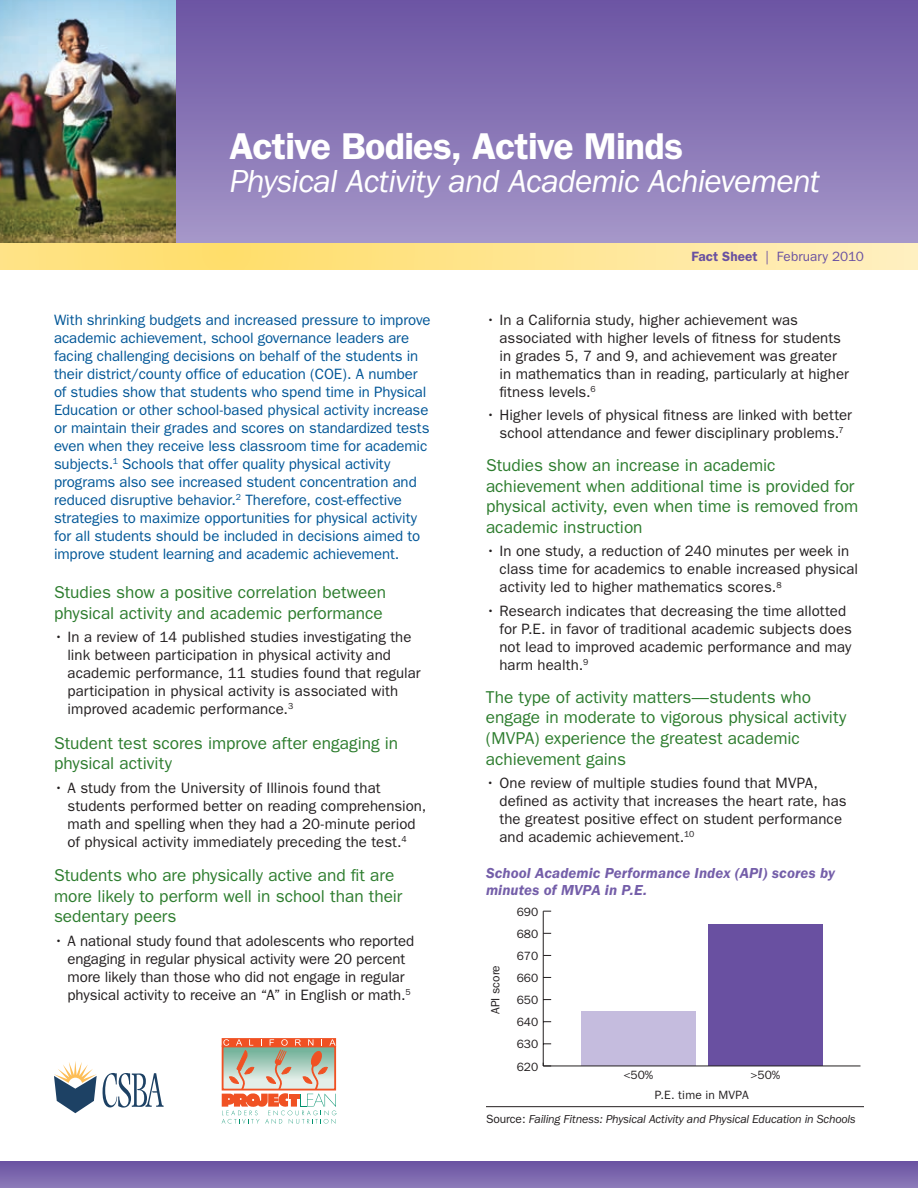
<style>
.page{position:relative;width:918px;height:1188px;background:#fff}
.page>*{position:absolute;margin:0;border:0;box-sizing:border-box;transform-origin:0 0}
.t1{font:600 37.5px "Franklin Gothic";letter-spacing:-.02em;color:#fff}
.t2{font:italic 33px "Franklin Gothic";letter-spacing:-.025em;color:#fff}
.t3{font:17.25px/20.7px "Franklin Gothic";color:#2d7d2e}
.t4{font:15px/18px "Franklin Gothic";letter-spacing:.005em;color:#231f20}
.t5{font:15px/18px "Franklin Gothic";letter-spacing:-.005em;color:#005697}
.t6{font:italic 600 15px/16.5px "Franklin Gothic";letter-spacing:.005em;color:#745ea9}
.t7{font:13.5px "Franklin Gothic";letter-spacing:.005em;color:#6950a1}
.t8{font:italic 12px "Franklin Gothic";letter-spacing:-.015em;color:#231f20}
.t9{font:12px "Franklin Gothic";color:#231f20}
.s1{font-weight:600}
.s2{font-style:normal}
</style>
<div class="page">
<div style="left:0;top:0;width:918px;height:243px;background:linear-gradient(to bottom,#6b54a3,#a596c8)"></div>
<img style="left:0;top:0;width:175px;height:243px">
<svg style="left:0;top:1161px;width:918px;height:27px;background:#7a65ad"></svg>
<svg style="left:103px;top:1073px;width:61px;height:35px"></svg>
<svg style="left:54px;top:1061px;width:43px;height:52px"></svg>
<div style="left:222px;top:1038px;width:114px;height:9px;background:#f16035"></div>
<svg style="left:222px;top:1039px;width:114px;height:85px"></svg>
<svg style="left:0;top:243px;width:918px;height:27px;background:#ffe58e"></svg>
<div style="left:708px;top:925px;width:114px;height:141px;background:#6950a1"></div>
<div style="left:581px;top:1011px;width:115px;height:55px;background:#c5bcde"></div>
<hr style="left:543px;top:1066px;width:317px;height:1px;background:#231f20">
<hr style="left:543px;top:911px;width:1px;height:155px;background:#231f20">
<svg style="left:543px;top:1063px;width:8px;height:4px"></svg>
<hr style="left:486px;top:1106px;width:378px;height:1px;background:#231f20">
<h1 class="t1" style="left:230px;top:124px;width:455px">Active Bodies, Active Minds</h1>
<h2 class="t2" style="left:230px;top:163px;width:592px">Physical Activity and Academic Achievement</h2>
<p class="t5" style="left:54px;top:311px;width:378px">With shrinking budgets and increased pressure to improve academic achievement, school governance leaders are facing challenging decisions on behalf of the students in their district/county office of education (COE). A number of studies show that students who spend time in Physical Education or other school-based physical activity increase or maintain their grades and scores on standardized tests even when they receive less classroom time for academic subjects.<sup>1</sup> Schools that offer quality physical activity programs also see increased student concentration and reduced disruptive behavior.<sup>2</sup> Therefore, cost-effective strategies to maximize opportunities for physical activity for all students should be included in decisions aimed to improve student learning and academic achievement.</p>
<p class="t3" style="left:54px;top:582px;width:334px">Studies show a positive correlation between physical activity and academic performance</p>
<p class="t4" style="left:68px;top:628px;width:355px;text-indent:-14px">• In a review of 14 published studies investigating the link between participation in physical activity and academic performance, 11 studies found that regular participation in physical activity is associated with improved academic performance.<sup>3</sup></p>
<p class="t3" style="left:54px;top:733px;width:346px">Student test scores improve after engaging in physical activity</p>
<p class="t4" style="left:68px;top:779px;width:360px;text-indent:-14px">• A study from the University of Illinois found that students performed better on reading comprehension, math and spelling when they had a 20-minute period of physical activity immediately preceding the test.<sup>4</sup></p>
<p class="t3" style="left:54px;top:865px;width:350px">Students who are physically active and fit are more likely to perform well in school than their sedentary peers</p>
<p class="t4" style="left:67px;top:932px;width:348px;text-indent:-13px">• A national study found that adolescents who reported engaging in regular physical activity were 20 percent more likely than those who did not engage in regular physical activity to receive an “A” in English or math.<sup>5</sup></p>
<p class="t7" style="left:691px;top:249px;width:174px"><span class="s1">Fact Sheet</span> | February 2010</p>
<p class="t4" style="left:500px;top:311px;width:351px;text-indent:-14px">• In a California study, higher achievement was associated with higher levels of fitness for students in grades 5, 7 and 9, and achievement was greater in mathematics than in reading, particularly at higher fitness levels.<sup>6</sup></p>
<p class="t4" style="left:486px;top:406px;width:368px;text-align:center">• Higher levels of physical fitness are linked with better school attendance and fewer disciplinary problems.<sup>7</sup></p>
<p class="t3" style="left:486px;top:455px;width:374px">Studies show an increase in academic achievement when additional time is provided for physical activity, even when time is removed from academic instruction</p>
<p class="t4" style="left:500px;top:543px;width:360px;text-indent:-14px">• In one study, a reduction of 240 minutes per week in class time for academics to enable increased physical activity led to higher mathematics scores.<sup>8</sup></p>
<p class="t4" style="left:500px;top:602px;width:354px;text-indent:-14px">• Research indicates that decreasing the time allotted for P.E. in favor of traditional academic subjects does not lead to improved academic performance and may harm health.<sup>9</sup></p>
<p class="t3" style="left:486px;top:687px;width:362px">The type of activity matters—students who engage in moderate to vigorous physical activity (MVPA) experience the greatest academic achievement gains</p>
<p class="t4" style="left:499px;top:774px;width:349px;text-indent:-14px">• One review of multiple studies found that MVPA, defined as activity that increases the heart rate, has the greatest positive effect on student performance and academic achievement.<sup>10</sup></p>
<p class="t6" style="left:486px;top:865px;width:350px">School Academic Performance Index (API) scores by minutes of MVPA in P.E.</p>
<p class="t9" style="left:517px;top:905px;width:23px">690</p>
<p class="t9" style="left:517px;top:927px;width:23px">680</p>
<p class="t9" style="left:489px;top:1014px;width:50px;rotate:-90deg">API score</p>
<p class="t9" style="left:517px;top:949px;width:23px">670</p>
<p class="t9" style="left:517px;top:971px;width:23px">660</p>
<p class="t9" style="left:517px;top:993px;width:23px">650</p>
<p class="t9" style="left:517px;top:1015px;width:23px">640</p>
<p class="t9" style="left:517px;top:1037px;width:23px">630</p>
<p class="t9" style="left:517px;top:1060px;width:23px">620</p>
<p class="t9" style="left:623px;top:1068px;width:31px">&lt;50%</p>
<p class="t9" style="left:750px;top:1068px;width:31px">&gt;50%</p>
<p class="t9" style="left:655px;top:1088px;width:95px">P.E. time in MVPA</p>
<p class="t8" style="left:486px;top:1113px;width:371px"><span class="s2">Source:</span> Failing Fitness: Physical Activity and Physical Education in Schools</p>
</div>
